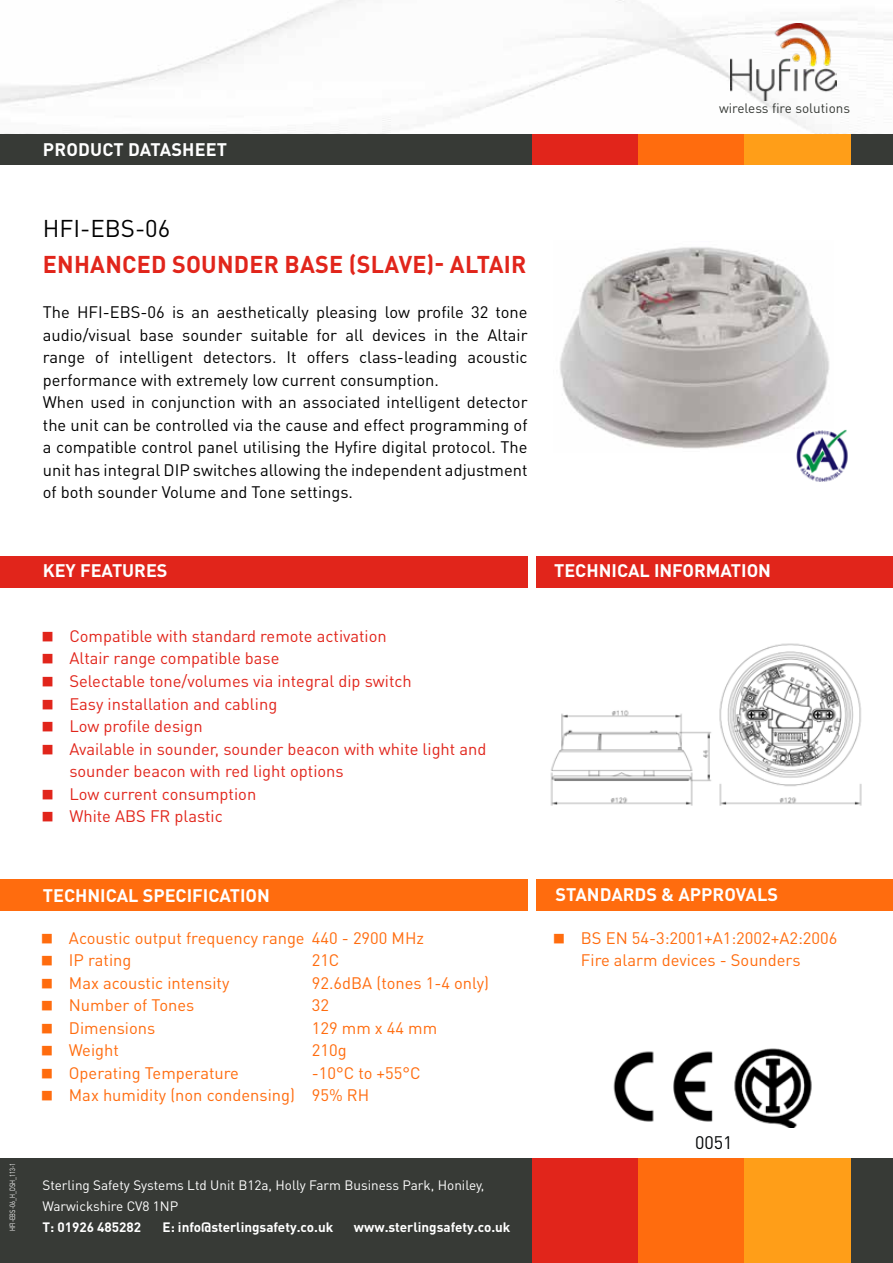
<style>
.page{position:relative;width:893px;height:1263px;background:#fff}
.page>*{position:absolute;margin:0;border:0;box-sizing:border-box;transform-origin:0 0}
.t1{font:700 24px "DIN Pro";letter-spacing:.01em;color:#e1251b}
.t2{font:24px "DIN Pro";color:#000}
.t3{font:700 18px "DIN Pro";color:#fff}
.t4{font:18px "DIN Pro";color:#030506}
.t5{font:16.5px/22.5px "DIN Pro";color:#000}
.t6{font:16.5px "DIN Pro";color:#e1251b}
.t7{font:16.5px/22.5px "DIN Pro";color:#ff6c0e}
.t8{font:13.5px/21px "DIN Pro";color:#fff}
.t9{font:700 13.5px "DIN Pro";color:#fff}
.t10{font:13.5px "DIN Pro";color:#373a36}
.t11{font:7.5px "DIN Pro";color:#fff;scale:.75 1}
.s1{font-family:"My Font"}
</style>
<div class="page">
<img style="left:550px;top:643px;width:312px;height:163px">
<img style="left:560px;top:247px;width:269px;height:202px">
<img style="left:795px;top:430px;width:53px;height:52px">
<img style="left:734px;top:1048px;width:78px;height:80px">
<img style="left:613px;top:1051px;width:100px;height:71px">
<div style="left:0;top:133px;width:893px;height:32px;background:#373a36"></div>
<div style="left:532px;top:133px;width:106px;height:32px;background:#e1251b"></div>
<div style="left:638px;top:133px;width:107px;height:32px;background:#ff6c0e"></div>
<div style="left:745px;top:133px;width:106px;height:32px;background:#ff9e18"></div>
<div style="left:0;top:1158px;width:893px;height:105px;background:#373a36"></div>
<div style="left:532px;top:1158px;width:106px;height:105px;background:#e1251b"></div>
<div style="left:638px;top:1158px;width:107px;height:105px;background:#ff6c0e"></div>
<div style="left:745px;top:1158px;width:106px;height:105px;background:#ff9e18"></div>
<img style="left:0;top:0;width:893px;height:133px">
<img style="left:731px;top:24px;width:105px;height:76px">
<div style="left:536px;top:556px;width:357px;height:32px;background:#e1251b"></div>
<div style="left:0;top:556px;width:528px;height:32px;background:#e1251b"></div>
<div style="left:536px;top:879px;width:357px;height:32px;background:#ff6c0e"></div>
<div style="left:0;top:879px;width:528px;height:32px;background:#ff6c0e"></div>
<p class="t11" style="left:7px;top:1231px;width:92px;rotate:-90deg">HFI-EBS-06_H_DSH_113-1</p>
<p class="t3" style="left:43px;top:137px;width:186px">PRODUCT DATASHEET</p>
<h1 class="t2" style="left:43px;top:212px;width:129px">HFI-EBS-06</h1>
<h1 class="t1" style="left:43px;top:248px;width:485px">ENHANCED SOUNDER BASE (SLAVE)- ALTAIR</h1>
<p class="t5" style="left:43px;top:300px;width:486px">The HFI-EBS-06 is an aesthetically pleasing low profile 32 tone audio/visual base sounder suitable for all devices in the Altair range of intelligent detectors. It offers class-leading acoustic performance with extremely low current consumption.<br>When used in conjunction with an associated intelligent detector the unit can be controlled via the cause and effect programming of a compatible control panel utilising the Hyfire digital protocol. The unit has integral DIP switches allowing the independent adjustment of both sounder Volume and Tone settings.</p>
<p class="t10" style="left:719px;top:99px;width:133px">wireless fire solutions</p>
<p class="t3" style="left:43px;top:558px;width:126px">KEY FEATURES</p>
<p class="t3" style="left:554px;top:558px;width:218px">TECHNICAL INFORMATION</p>
<p class="t6" style="left:42px;top:625px;width:346px"><span class="s1">A</span> Compatible with standard remote activation</p>
<p class="t6" style="left:42px;top:647px;width:239px"><span class="s1">A</span> Altair range compatible base</p>
<p class="t6" style="left:42px;top:670px;width:371px"><span class="s1">A</span> Selectable tone/volumes via integral dip switch</p>
<p class="t6" style="left:42px;top:692px;width:236px"><span class="s1">A</span> Easy installation and cabling</p>
<p class="t6" style="left:42px;top:715px;width:162px"><span class="s1">A</span> Low profile design</p>
<p class="t6" style="left:42px;top:737px;width:446px"><span class="s1">A</span> Available in sounder, sounder beacon with white light and</p>
<p class="t6" style="left:69px;top:760px;width:276px">sounder beacon with red light options</p>
<p class="t6" style="left:42px;top:782px;width:215px"><span class="s1">A</span> Low current consumption</p>
<p class="t6" style="left:42px;top:805px;width:182px"><span class="s1">A</span> White ABS FR plastic</p>
<p class="t3" style="left:43px;top:883px;width:229px">TECHNICAL SPECIFICATION</p>
<p class="t3" style="left:556px;top:882px;width:224px">STANDARDS &amp; APPROVALS</p>
<p class="t7" style="left:42px;top:926px;width:384px"><span class="s1">A</span> Acoustic output frequency range 440 - 2900 MHz<br><span class="s1">A</span> IP rating</p>
<p class="t7" style="left:312px;top:948px;width:29px">21C</p>
<p class="t7" style="left:42px;top:971px;width:189px"><span class="s1">A</span> Max acoustic intensity</p>
<p class="t7" style="left:312px;top:971px;width:179px">92.6dBA (tones 1-4 only)</p>
<p class="t7" style="left:42px;top:993px;width:154px"><span class="s1">A</span> Number of Tones</p>
<p class="t7" style="left:312px;top:993px;width:19px">32</p>
<p class="t7" style="left:42px;top:1016px;width:115px"><span class="s1">A</span> Dimensions</p>
<p class="t7" style="left:312px;top:1016px;width:127px">129 mm x 44 mm</p>
<p class="t7" style="left:42px;top:1038px;width:79px"><span class="s1">A</span> Weight</p>
<p class="t7" style="left:312px;top:1038px;width:36px">210g</p>
<p class="t7" style="left:42px;top:1061px;width:199px"><span class="s1">A</span> Operating Temperature</p>
<p class="t7" style="left:42px;top:1061px;width:380px;text-indent:270px">-10°C to +55°C<br><span class="s1">A</span> Max humidity (non condensing) 95% RH</p>
<p class="t8" style="left:42px;top:1174px;width:444px">Sterling Safety Systems Ltd Unit B12a, Holly Farm Business Park, Honiley,<br>Warwickshire CV8 1NP</p>
<p class="t9" style="left:42px;top:1218px;width:100px">T: 01926 485282</p>
<p class="t9" style="left:163px;top:1218px;width:172px">E: info@sterlingsafety.co.uk</p>
<p class="t9" style="left:354px;top:1218px;width:158px">www.sterlingsafety.co.uk</p>
<p class="t7" style="left:554px;top:926px;width:285px;text-align:center"><span class="s1">A</span> BS EN 54-3:2001+A1:2002+A2:2006<br>Fire alarm devices - Sounders</p>
<p class="t4" style="left:695px;top:1130px;width:39px">0051</p>
</div>
